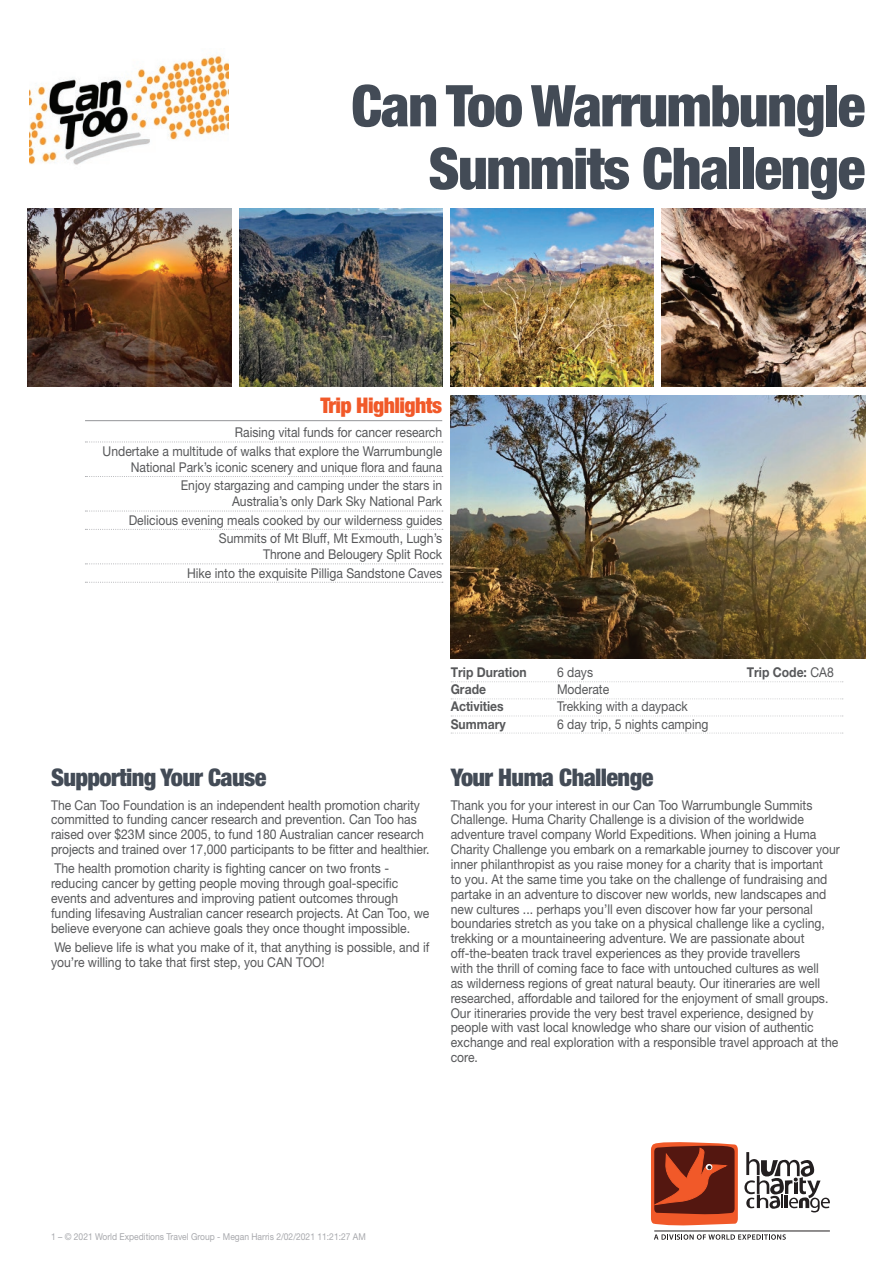
<style>
.page{position:relative;width:893px;height:1263px;background:#fff}
.page>*{position:absolute;margin:0;border:0;box-sizing:border-box;transform-origin:0 0}
.t1{font:900 condensed 57.6px/62.7px "Helvetica Neue LT Std";letter-spacing:-.025em;color:#434b56;text-align:right}
.t2{font:900 condensed 24.3px "Helvetica Neue LT Std";letter-spacing:-.025em;color:#434b56}
.t3{font:900 condensed 21.6px "Helvetica Neue LT Std";letter-spacing:-.025em;color:#f15929}
.t4{font:13.5px/14.9px "Helvetica Neue LT Std";color:#57585a;text-align:right;scale:.9 1}
.t5{font:700 13.5px "Helvetica Neue LT Std";color:#57585a;scale:.9 1}
.t6{font:9.45px "Helvetica Neue LT Std";color:#a8a9ad;scale:.9 1}
.s1{font-weight:400}
</style>
<div class="page">
<hr style="left:85px;top:420px;width:357px;height:1px;background:#939598">
<svg style="left:85px;top:442px;width:358px;height:1px"></svg>
<svg style="left:85px;top:476px;width:358px;height:1px"></svg>
<svg style="left:85px;top:511px;width:358px;height:1px"></svg>
<svg style="left:85px;top:529px;width:358px;height:1px"></svg>
<svg style="left:85px;top:563px;width:358px;height:1px"></svg>
<svg style="left:85px;top:582px;width:358px;height:1px"></svg>
<img style="left:29px;top:55px;width:200px;height:110px">
<img style="left:28px;top:208px;width:203px;height:179px">
<img style="left:239px;top:208px;width:203px;height:179px">
<img style="left:450px;top:208px;width:204px;height:179px">
<img style="left:662px;top:208px;width:203px;height:179px">
<img style="left:451px;top:395px;width:414px;height:264px">
<svg style="left:451px;top:681px;width:392px;height:1px"></svg>
<svg style="left:451px;top:698px;width:392px;height:1px"></svg>
<svg style="left:451px;top:716px;width:392px;height:1px"></svg>
<svg style="left:451px;top:733px;width:392px;height:1px"></svg>
<svg style="left:654px;top:1234px;width:132px;height:6px"></svg>
<hr style="left:654px;top:1231px;width:176px;height:1px;background:#231f20">
<svg style="left:744px;top:1152px;width:86px;height:60px"></svg>
<svg style="left:651px;top:1142px;width:87px;height:84px;background:#9c3b22"></svg>
<h1 class="t1" style="left:351px;top:74px;width:515px">Can Too Warrumbungle<br>Summits Challenge</h1>
<h3 class="t3" style="left:321px;top:392px;width:123px">Trip Highlights</h3>
<p class="t4" style="left:103px;top:423px;width:379px;line-height:18.3px">Raising vital funds for cancer research<br>Undertake a multitude of walks that explore the Warrumbungle</p>
<p class="t4" style="left:131px;top:458px;width:348px;line-height:18.3px">National Park’s iconic scenery and unique flora and fauna<br>Enjoy stargazing and camping under the stars in</p>
<p class="t4" style="left:129px;top:492px;width:350px;line-height:18.3px">Australia’s only Dark Sky National Park<br>Delicious evening meals cooked by our wilderness guides<br>Summits of Mt Bluff, Mt Exmouth, Lugh’s</p>
<p class="t4" style="left:187px;top:545px;width:285px;line-height:18.3px">Throne and Belougery Split Rock<br>Hike into the exquisite Pilliga Sandstone Caves</p>
<h2 class="t2" style="left:51px;top:763px;width:217px">Supporting Your Cause</h2>
<p class="t4" style="left:51px;top:797px;width:422px;text-align:left">The Can Too Foundation is an independent health promotion charity committed to funding cancer research and prevention. Can Too has raised over $23M since 2005, to fund 180 Australian cancer research projects and trained over 17,000 participants to be fitter and healthier.</p>
<p class="t4" style="left:51px;top:861px;width:422px;text-align:left">The health promotion charity is fighting cancer on two fronts ‑ reducing cancer by getting people moving through goal‑specific events and adventures and improving patient outcomes through funding lifesaving Australian cancer research projects. At Can Too, we believe everyone can achieve goals they once thought impossible.</p>
<p class="t4" style="left:51px;top:939px;width:422px;text-align:left">We believe life is what you make of it, that anything is possible, and if you’re willing to take that first step, you CAN TOO!</p>
<p class="t5" style="left:451px;top:664px;width:86px">Trip Duration</p>
<p class="t4" style="left:557px;top:665px;width:42px">6 days</p>
<p class="t5" style="left:747px;top:664px;width:98px">Trip Code: <span class="s1">CA8</span></p>
<p class="t5" style="left:451px;top:681px;width:41px">Grade</p>
<p class="t4" style="left:557px;top:682px;width:60px">Moderate</p>
<p class="t5" style="left:451px;top:698px;width:60px">Activities</p>
<p class="t4" style="left:557px;top:699px;width:147px">Trekking with a daypack</p>
<p class="t5" style="left:451px;top:715px;width:63px">Summary</p>
<p class="t4" style="left:557px;top:716px;width:170px">6 day trip, 5 nights camping</p>
<h2 class="t2" style="left:451px;top:763px;width:204px">Your Huma Challenge</h2>
<p class="t4" style="left:451px;top:797px;width:434px;text-align:left">Thank you for your interest in our Can Too Warrumbungle Summits Challenge. Huma Charity Challenge is a division of the worldwide adventure travel company World Expeditions. When joining a Huma Charity Challenge you embark on a remarkable journey to discover your inner philanthropist as you raise money for a charity that is important<br>to you. At the same time you take on the challenge of fundraising and partake in an adventure to discover new worlds, new landscapes and new cultures ... perhaps you’ll even discover how far your personal boundaries stretch as you take on a physical challenge like a cycling, trekking or a mountaineering adventure. We are passionate about off‑the‑beaten track travel experiences as they provide travellers<br>with the thrill of coming face to face with untouched cultures as well<br>as wilderness regions of great natural beauty. Our itineraries are well researched, affordable and tailored for the enjoyment of small groups.<br>Our itineraries provide the very best travel experience, designed by people with vast local knowledge who share our vision of authentic exchange and real exploration with a responsible travel approach at the core.</p>
<p class="t6" style="left:51px;top:1230px;width:351px">1 – © 2021 World Expeditions Travel Group - Megan Harris 2/02/2021 11:21:27 AM</p>
</div>
